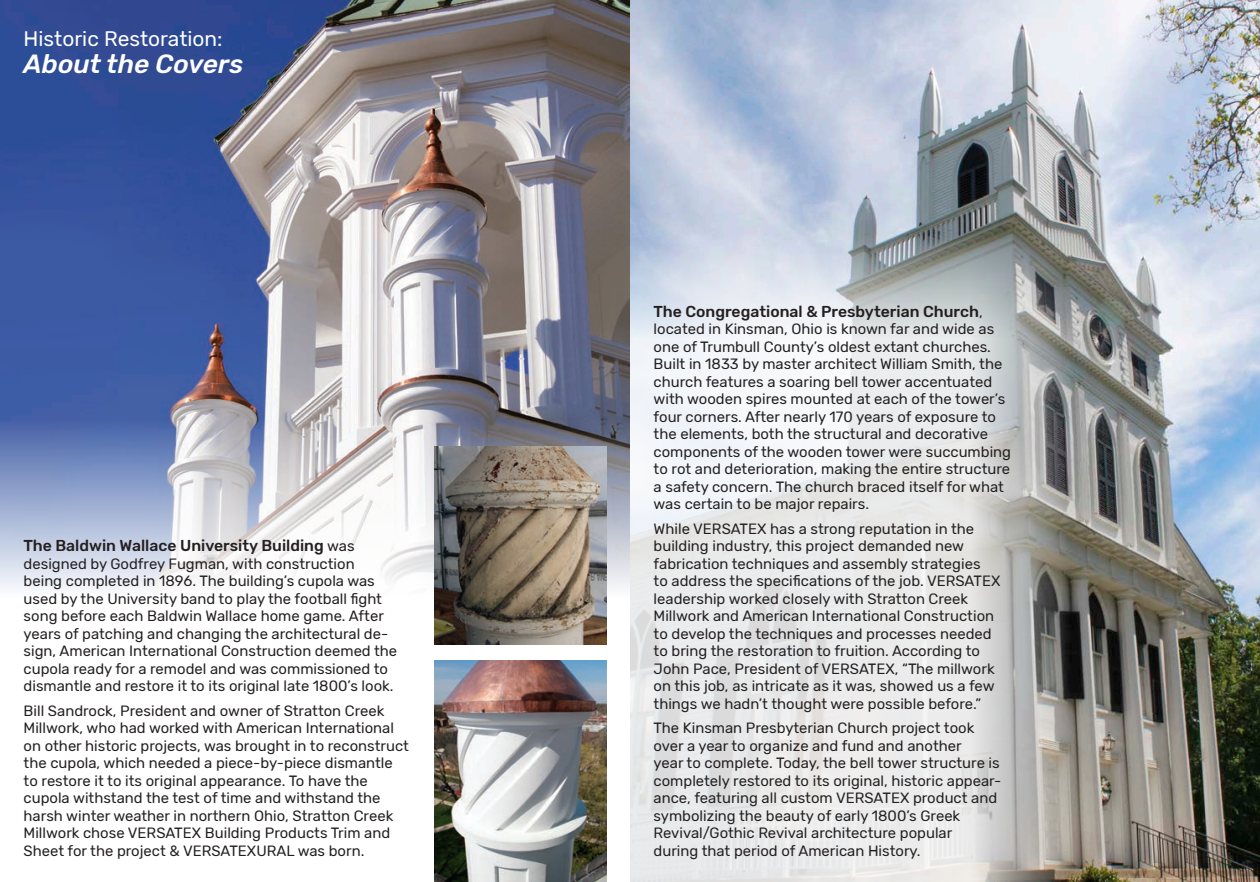
<style>
.page{position:relative;width:1260px;height:882px;background:#fff}
.page>*{position:absolute;margin:0;border:0;box-sizing:border-box;transform-origin:0 0}
.t1{font:italic 500 26.25px "Rubik";color:#fff}
.t2{font:21px "Rubik";color:#fff}
.t3{font:500 15.75px "Rubik";color:#231f20}
.t4{font:14.88px/17.5px "Rubik";color:#231f20}
.s1{font-weight:400;font-size:14.88px}
</style>
<div class="page">
<img style="left:0;top:0;width:630px;height:597px">
<img style="left:630px;top:338px;width:323px;height:544px">
<img style="left:630px;top:0;width:323px;height:338px">
<img style="left:953px;top:0;width:307px;height:882px">
<img style="left:435px;top:446px;width:171px;height:199px">
<img style="left:435px;top:661px;width:171px;height:221px">
<p class="t2" style="left:24px;top:27px;width:201px">Historic Restoration:</p>
<p class="t1" style="left:24px;top:49px;width:221px">About the Covers</p>
<p class="t3" style="left:24px;top:537px;width:332px">The Baldwin Wallace University Building <span class="s1">was</span></p>
<p class="t4" style="left:24px;top:555px;width:375px">designed by Godfrey Fugman, with construction<br>being completed in 1896. The building’s cupola was used by the University band to play the football fight song before each Baldwin Wallace home game. After years of patching and changing the architectural de&shy;sign, American International Construction deemed the cupola ready for a remodel and was commissioned to dismantle and restore it to its original late 1800’s look.</p>
<p class="t4" style="left:24px;top:702px;width:387px">Bill Sandrock, President and owner of Stratton Creek Millwork, who had worked with American International on other historic projects, was brought in to reconstruct the cupola, which needed a piece-by-piece dismantle to restore it to its original appearance. To have the cupola withstand the test of time and withstand the harsh winter weather in northern Ohio, Stratton Creek Millwork chose VERSATEX Building Products Trim and Sheet for the project &amp; VERSATEXURAL was born.</p>
<p class="t3" style="left:654px;top:302px;width:331px">The Congregational &amp; Presbyterian Church<span class="s1">,</span></p>
<p class="t4" style="left:654px;top:321px;width:342px">located in Kinsman, Ohio is known far and wide as</p>
<p class="t4" style="left:654px;top:338px;width:359px">one of Trumbull County’s oldest extant churches.<br>Built in 1833 by master architect William Smith, the church features a soaring bell tower accentuated with wooden spires mounted at each of the tower’s four corners. After nearly 170 years of exposure to the elements, both the structural and decorative components of the wooden tower were succumbing to rot and deterioration, making the entire structure a safety concern. The church braced itself for what was certain to be major repairs.</p>
<p class="t4" style="left:654px;top:520px;width:348px">While VERSATEX has a strong reputation in the building industry, this project demanded new fabrication techniques and assembly strategies<br>to address the specifications of the job. VERSATEX leadership worked closely with Stratton Creek Millwork and American International Construction to develop the techniques and processes needed to bring the restoration to fruition. According to John Pace, President of VERSATEX, “The millwork on this job, as intricate as it was, showed us a few things we hadn’t thought were possible before.”</p>
<p class="t4" style="left:654px;top:720px;width:349px">The Kinsman Presbyterian Church project took over a year to organize and fund and another<br>year to complete. Today, the bell tower structure is completely restored to its original, historic appear&shy;ance, featuring all custom VERSATEX product and symbolizing the beauty of early 1800’s Greek Revival/Gothic Revival architecture popular<br>during that period of American History.</p>
</div>
